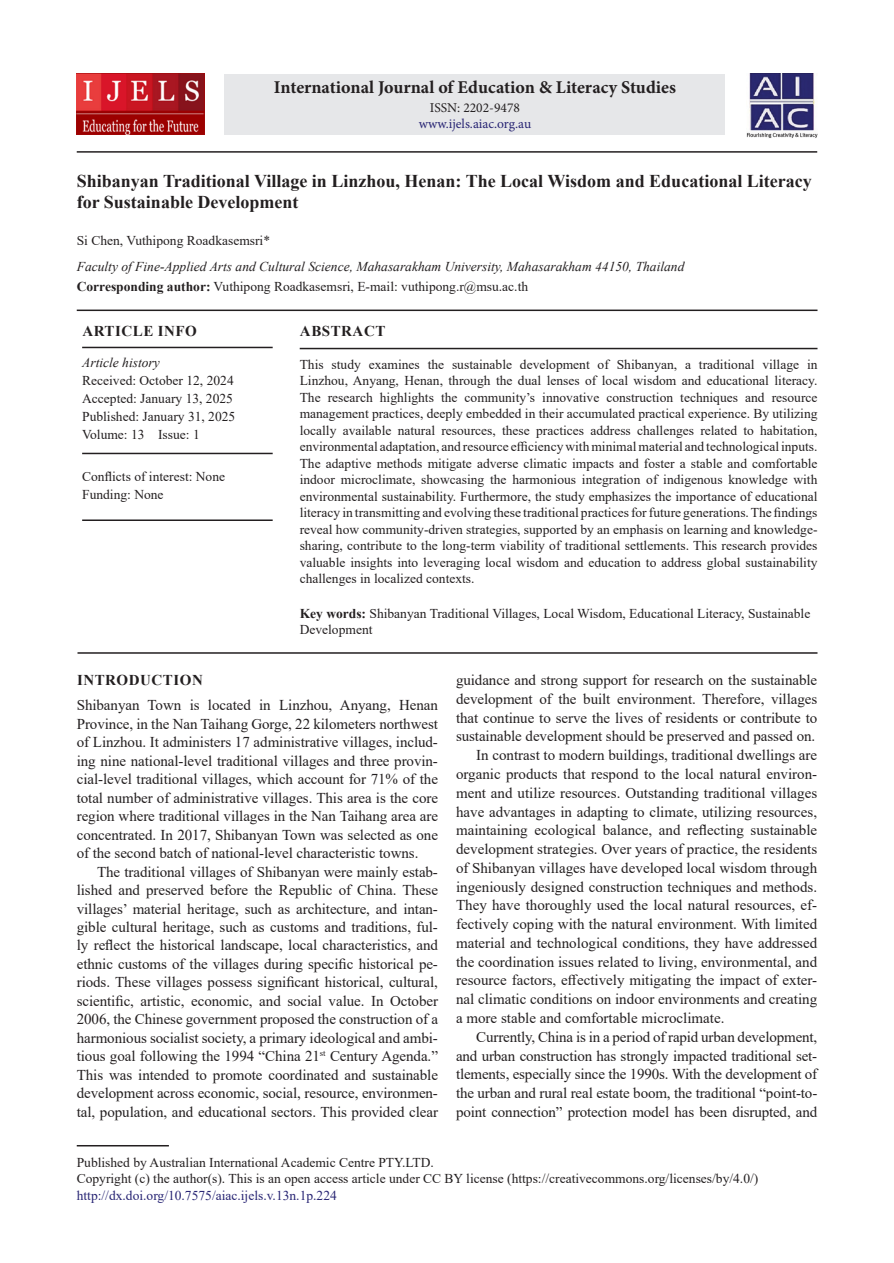
<style>
.page{position:relative;width:894px;height:1263px;background:#fff}
.page>*{position:absolute;margin:0;border:0;box-sizing:border-box;transform-origin:0 0}
.AT{font:700 18px/21px "Times New Roman";color:#231f20}
.J_Name{font:700 18px "Minion Pro";color:#231f20}
.TX{font:15px/18.8px "Times New Roman";letter-spacing:-.005em;color:#231f20;text-align:justify}
.TXFL{font:15px/18.5px "Times New Roman";letter-spacing:-.005em;color:#231f20;text-align:justify}
.ART_INFO{font:700 15px "Times New Roman";letter-spacing:.035em;color:#231f20}
.ABSH{font:700 15px "Times New Roman";letter-spacing:.035em;color:#231f20}
.ABS{font:13.5px/16.5px "Times New Roman";color:#231f20;text-align:justify}
.PUB_Details{font:13.5px/16.5px "Times New Roman";color:#231f20}
.HIS{font:13.5px/18px "Times New Roman";color:#231f20}
.AFF{font:italic 13.5px "Times New Roman";color:#231f20}
.KWD{font:13.5px/16.5px "Times New Roman";color:#231f20}
.ADD{font:13.5px "Times New Roman";color:#231f20}
.HIS_1{font:13.5px/18px "Times New Roman";color:#231f20}
.AU{font:13.5px "Times New Roman";color:#231f20}
.ISSN_Web{font:13.5px "Minion Pro";letter-spacing:-.005em;color:#282574}
.ISSN_Num{font:13.5px "Minion Pro";color:#231f20}
.s1{font-weight:700}
.s2{font-style:italic}
.s3{color:#282574}
</style>
<div class="page">
<hr style="left:77px;top:1145px;width:92px;height:1px;background:#231f20">
<div style="left:224px;top:74px;width:501px;height:60px;background:#e6e7e9"></div>
<img style="left:746px;top:73px;width:70px;height:65px">
<img style="left:77px;top:73px;width:127px;height:61px">
<hr style="left:77px;top:309px;width:740px;height:2px;background:#231f20">
<hr style="left:299px;top:348px;width:518px;height:1px;background:#231f20">
<hr style="left:77px;top:652px;width:740px;height:1px;background:#231f20">
<hr style="left:77px;top:151px;width:739px;height:2px;background:#231f20">
<hr style="left:82px;top:347px;width:190px;height:1px;background:#231f20">
<hr style="left:82px;top:453px;width:190px;height:1px;background:#231f20">
<hr style="left:82px;top:519px;width:190px;height:2px;background:#231f20">
<p class="J_Name" style="left:274px;top:75px;width:403px">International Journal of Education &amp; Literacy Studies</p>
<p class="ISSN_Num" style="left:429px;top:98px;width:92px">ISSN: 2202-9478</p>
<p class="ISSN_Web" style="left:418px;top:115px;width:114px">www.ijels.aiac.org.au</p>
<p class="AT" style="left:77px;top:170px;width:736px">Shibanyan Traditional Village in Linzhou, Henan: The Local Wisdom and Educational Literacy for Sustainable Development</p>
<p class="AU" style="left:77px;top:231px;width:195px">Si Chen, Vuthipong Roadkasemsri*</p>
<p class="AFF" style="left:77px;top:257px;width:609px">Faculty of Fine-Applied Arts and Cultural Science, Mahasarakham University, Mahasarakham 44150, Thailand</p>
<p class="ADD" style="left:77px;top:277px;width:453px"><span class="s1">Corresponding author:</span> Vuthipong Roadkasemsri, E-mail: vuthipong.r@msu.ac.th</p>
<p class="ART_INFO" style="left:82px;top:320px;width:116px">ARTICLE INFO</p>
<p class="HIS" style="left:82px;top:353px;width:153px"><span class="s2">Article history<br></span>Received: October 12, 2024</p>
<p class="HIS" style="left:82px;top:389px;width:152px">Accepted: January 13, 2025</p>
<p class="HIS" style="left:82px;top:407px;width:154px">Published: January 31, 2025</p>
<p class="HIS" style="left:82px;top:425px;width:119px">Volume: 13 Issue: 1</p>
<p class="HIS_1" style="left:82px;top:467px;width:144px">Conflicts of interest: None<br>Funding: None</p>
<p class="ABSH" style="left:300px;top:320px;width:87px">ABSTRACT</p>
<p class="ABS" style="left:299px;top:355px;width:519px">This study examines the sustainable development of Shibanyan, a traditional village in Linzhou, Anyang, Henan, through the dual lenses of local wisdom and educational literacy.<br>The research highlights the community’s innovative construction techniques and resource management practices, deeply embedded in their accumulated practical experience. By utilizing locally available natural resources, these practices address challenges related to habitation, environmental adaptation, and resource efficiency with minimal material and technological inputs.<br>The adaptive methods mitigate adverse climatic impacts and foster a stable and comfortable indoor microclimate, showcasing the harmonious integration of indigenous knowledge with environmental sustainability. Furthermore, the study emphasizes the importance of educational literacy in transmitting and evolving these traditional practices for future generations. The findings reveal how community-driven strategies, supported by an emphasis on learning and knowledge&shy;sharing, contribute to the long-term viability of traditional settlements. This research provides valuable insights into leveraging local wisdom and education to address global sustainability challenges in localized contexts.</p>
<p class="KWD" style="left:299px;top:604px;width:512px"><span class="s1">Key words:</span> Shibanyan Traditional Villages, Local Wisdom, Educational Literacy, Sustainable<br>Development</p>
<p class="TX" style="left:456px;top:670px;width:362px">guidance and strong support for research on the sustainable development of the built environment. Therefore, villages that continue to serve the lives of residents or contribute to sustainable development should be preserved and passed on.</p>
<p class="TX" style="left:456px;top:745px;width:362px;text-indent:20px">In contrast to modern buildings, traditional dwellings are organic products that respond to the local natural environ&shy;ment and utilize resources. Outstanding traditional villages have advantages in adapting to climate, utilizing resources, maintaining ecological balance, and reflecting sustainable development strategies. Over years of practice, the residents of Shibanyan villages have developed local wisdom through ingeniously designed construction techniques and methods.<br>They have thoroughly used the local natural resources, ef&shy;fectively coping with the natural environment. With limited material and technological conditions, they have addressed the coordination issues related to living, environmental, and resource factors, effectively mitigating the impact of exter&shy;nal climatic conditions on indoor environments and creating a more stable and comfortable microclimate.</p>
<p class="TX" style="left:456px;top:1027px;width:362px;text-indent:20px">Currently, China is in a period of rapid urban development, and urban construction has strongly impacted traditional set&shy;tlements, especially since the 1990s. With the development of the urban and rural real estate boom, the traditional “point-to&shy;point connection” protection model has been disrupted, and</p>
<h1 class="ART_INFO" style="left:77px;top:669px;width:127px">INTRODUCTION</h1>
<p class="TXFL" style="left:77px;top:695px;width:362px">Shibanyan Town is located in Linzhou, Anyang, Henan Province, in the Nan Taihang Gorge, 22 kilometers northwest of Linzhou. It administers 17 administrative villages, includ&shy;ing nine national-level traditional villages and three provin&shy;cial-level traditional villages, which account for 71% of the total number of administrative villages. This area is the core region where traditional villages in the Nan Taihang area are concentrated. In 2017, Shibanyan Town was selected as one of the second batch of national-level characteristic towns.</p>
<p class="TX" style="left:77px;top:861px;width:362px;text-indent:20px">The traditional villages of Shibanyan were mainly estab&shy;lished and preserved before the Republic of China. These villages’ material heritage, such as architecture, and intan&shy;gible cultural heritage, such as customs and traditions, ful&shy;ly reflect the historical landscape, local characteristics, and ethnic customs of the villages during specific historical pe&shy;riods. These villages possess significant historical, cultural, scientific, artistic, economic, and social value. In October 2006, the Chinese government proposed the construction of a harmonious socialist society, a primary ideological and ambi&shy;tious goal following the 1994 “China 21<sup>st</sup> Century Agenda.” This was intended to promote coordinated and sustainable development across economic, social, resource, environmen&shy;tal, population, and educational sectors. This provided clear</p>
<p class="PUB_Details" style="left:77px;top:1153px;width:682px">Published by Australian International Academic Centre PTY.LTD.<br>Copyright (c) the author(s). This is an open access article under CC BY license (https://creativecommons.org/licenses/by/4.0/) <span class="s3">http://dx.doi.org/10.7575/aiac.ijels.v.13n.1p.224</span></p>
</div>
